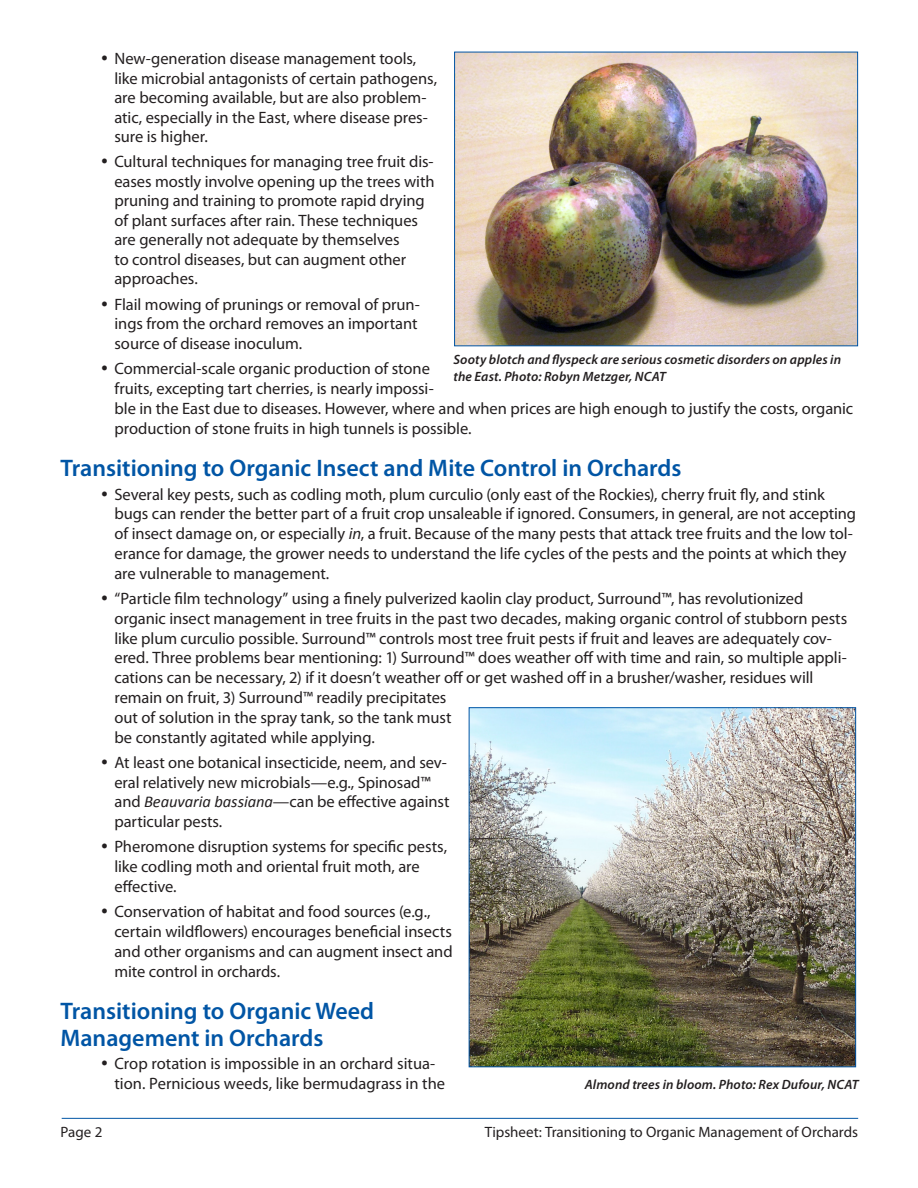
<style>
.page{position:relative;width:918px;height:1188px;background:#fff}
.page>*{position:absolute;margin:0;border:0;box-sizing:border-box;transform-origin:0 0}
.Heading_level_2{font:600 24px/27px "Myriad Pro";color:#0155a5}
.Boxed_text__Bulleted{font:16.5px/19.8px "Myriad Pro";letter-spacing:-.005em;color:#231f20}
.t1{font:15px "Myriad Pro";color:#231f20}
.Caption_No_Rule{font:italic 600 13.5px/16.5px "Myriad Pro";letter-spacing:.01em;color:#231f20}
.s1{font-style:italic}
.s2{font-family:"Calibri";font-style:italic}
</style>
<div class="page">
<hr style="left:62px;top:1118px;width:796px;height:1px;background:#0155a5">
<img style="left:456px;top:54px;width:400px;height:290px">
<div style="left:454px;top:52px;width:404px;height:294px;border:1px solid #0155a5"></div>
<img style="left:471px;top:709px;width:383px;height:356px">
<div style="left:469px;top:707px;width:387px;height:360px;border:1px solid #0155a5"></div>
<p class="Boxed_text__Bulleted" style="left:114px;top:49px;width:324px">New-generation disease management tools, like microbial antagonists of certain pathogens, are becoming available, but are also problem&shy;atic, especially in the East, where disease pres&shy;sure is higher.</p>
<p class="Boxed_text__Bulleted" style="left:114px;top:152px;width:322px">Cultural techniques for managing tree fruit dis&shy;eases mostly involve opening up the trees with pruning and training to promote rapid drying of plant surfaces after rain. These techniques are generally not adequate by themselves<br>to control diseases, but can augment other approaches.</p>
<p class="Boxed_text__Bulleted" style="left:114px;top:294px;width:307px">Flail mowing of prunings or removal of prun&shy;ings from the orchard removes an important source of disease inoculum.</p>
<p class="Boxed_text__Bulleted" style="left:114px;top:359px;width:740px">Commercial-scale organic production of stone<br>fruits, excepting tart cherries, is nearly impossi-<br>ble in the East due to diseases. However, where and when prices are high enough to justify the costs, organic production of stone fruits in high tunnels is possible.</p>
<p class="Heading_level_2" style="left:60px;top:454px;width:623px">Transitioning to Organic Insect and Mite Control in Orchards</p>
<p class="Boxed_text__Bulleted" style="left:114px;top:484px;width:743px">Several key pests, such as codling moth, plum curculio (only east of the Rockies), cherry fruit fly, and stink bugs can render the better part of a fruit crop unsaleable if ignored. Consumers, in general, are not accepting of insect damage on, or especially <span class="s1">in</span>, a fruit. Because of the many pests that attack tree fruits and the low tol&shy;erance for damage, the grower needs to understand the life cycles of the pests and the points at which they are vulnerable to management.</p>
<p class="Boxed_text__Bulleted" style="left:114px;top:588px;width:734px">“Particle film technology” using a finely pulverized kaolin clay product, Surround™, has revolutionized organic insect management in tree fruits in the past two decades, making organic control of stubborn pests like plum curculio possible. Surround™ controls most tree fruit pests if fruit and leaves are adequately cov&shy;ered. Three problems bear mentioning: 1) Surround™ does weather off with time and rain, so multiple appli&shy;cations can be necessary, 2) if it doesn’t weather off or get washed off in a brusher/washer, residues will remain on fruit, 3) Surround™ readily precipitates<br>out of solution in the spray tank, so the tank must<br>be constantly agitated while applying.</p>
<p class="Boxed_text__Bulleted" style="left:114px;top:752px;width:337px">At least one botanical insecticide, neem, and sev&shy;eral relatively new microbials—e.g., Spinosad™ and <span class="s2">Beauvaria bassiana</span>—can be effective against particular pests.</p>
<p class="Boxed_text__Bulleted" style="left:114px;top:837px;width:334px">Pheromone disruption systems for specific pests, like codling moth and oriental fruit moth, are effective.</p>
<p class="Boxed_text__Bulleted" style="left:114px;top:901px;width:340px">Conservation of habitat and food sources (e.g., certain wildflowers) encourages beneficial insects and other organisms and can augment insect and mite control in orchards.</p>
<p class="Heading_level_2" style="left:60px;top:997px;width:315px">Transitioning to Organic Weed<br>Management in Orchards</p>
<p class="Boxed_text__Bulleted" style="left:114px;top:1054px;width:332px">Crop rotation is impossible in an orchard situa&shy;tion. Pernicious weeds, like bermudagrass in the</p>
<p class="Caption_No_Rule" style="left:454px;top:351px;width:389px">Sooty blotch and flyspeck are serious cosmetic disorders on apples in the East. Photo: Robyn Metzger, NCAT</p>
<p class="Caption_No_Rule" style="left:585px;top:1076px;width:275px">Almond trees in bloom. Photo: Rex Dufour, NCAT</p>
<p class="t1" style="left:60px;top:1123px;width:43px">Page 2</p>
<p class="t1" style="left:485px;top:1123px;width:375px">Tipsheet: Transitioning to Organic Management of Orchards</p>
</div>
